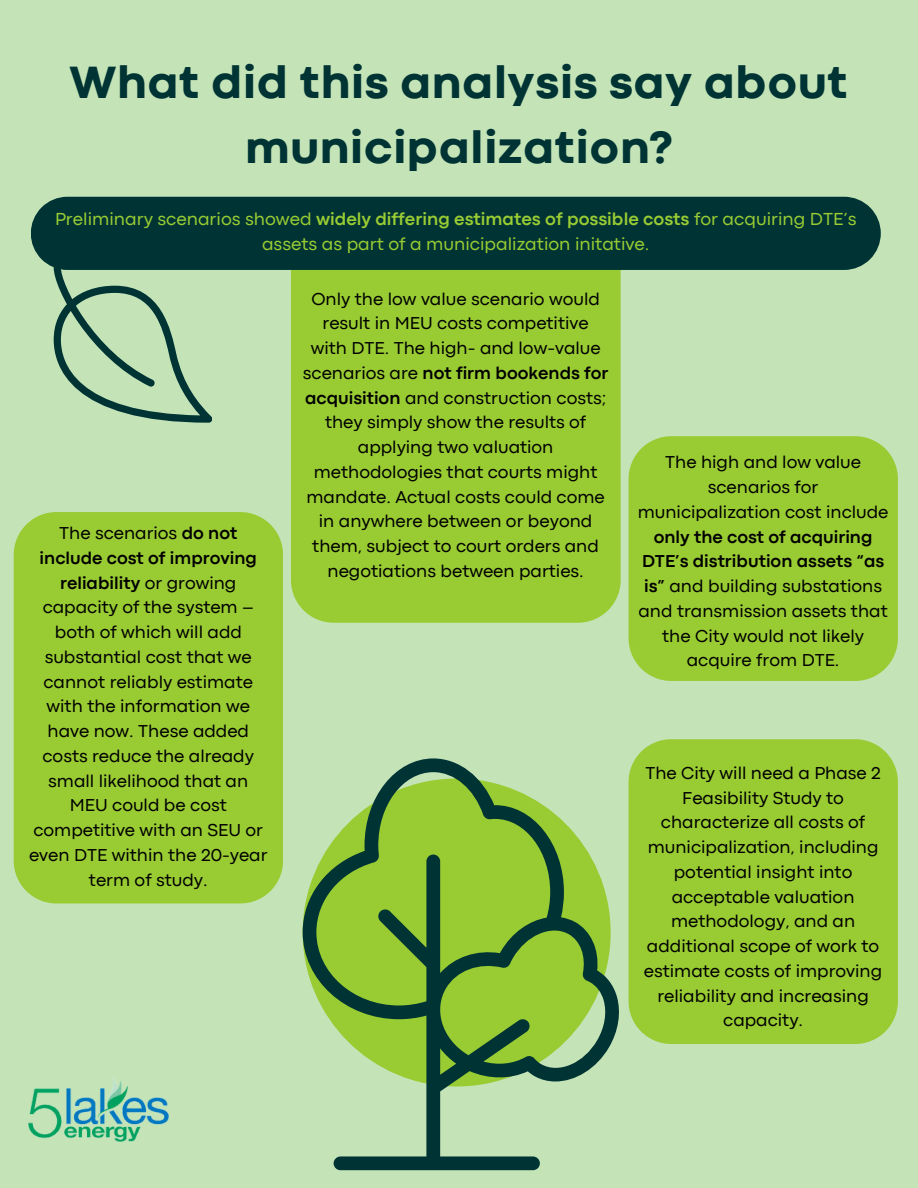
<style>
.page{position:relative;width:918px;height:1188px;background:#c4e4b8}
.page>*{position:absolute;margin:0;border:0;box-sizing:border-box;transform-origin:0 0}
.t1{font:800 46.65px/64.9px "Codec Cold";color:#033;text-align:center}
.t2{font:18.15px/24.8px "Codec Pro";color:#9c3;text-align:center}
.t3{font:18px/24.8px "Codec Pro";color:#000;text-align:center}
.s1{font-weight:700}
</style>
<div class="page">
<div style="left:291px;top:270px;width:330px;height:353px;background:#9c3"></div>
<div style="left:629px;top:436px;width:269px;height:245px;background:#9c3"></div>
<div style="left:629px;top:739px;width:269px;height:305px;background:#9c3"></div>
<div style="left:14px;top:512px;width:269px;height:391px;background:#9c3"></div>
<div style="left:31px;top:197px;width:850px;height:73px;background:#033"></div>
<svg style="left:54px;top:264px;width:158px;height:159px"></svg>
<svg style="left:303px;top:758px;width:316px;height:412px"></svg>
<img style="left:29px;top:1078px;width:139px;height:64px">
<p class="t1" style="left:69px;top:54px;width:780px">What did this analysis say about municipalization?</p>
<p class="t2" style="left:55px;top:208px;width:803px">Preliminary scenarios showed <span class="s1">widely differing estimates of possible costs</span> for acquiring DTE’s assets as part of a municipalization initative.</p>
<p class="t3" style="left:303px;top:288px;width:307px">Only the low value scenario would result in MEU costs competitive with DTE. The high- and low-value scenarios are <span class="s1">not firm bookends for acquisition</span> and construction costs; they simply show the results of applying two valuation methodologies that courts might mandate. Actual costs could come in anywhere between or beyond them, subject to court orders and negotiations between parties.</p>
<p class="t3" style="left:638px;top:451px;width:252px">The high and low value scenarios for municipalization cost include <span class="s1">only the cost of acquiring<br>DTE’s distribution assets “as is”</span> and building substations and transmission assets that the City would not likely acquire from DTE.</p>
<p class="t3" style="left:29px;top:522px;width:240px">The scenarios <span class="s1">do not include cost of improving reliability</span> or growing capacity of the system – both of which will add substantial cost that we cannot reliably estimate with the information we have now. These added costs reduce the already small likelihood that an<br>MEU could be cost competitive with an SEU or even DTE within the 20-year term of study.</p>
<p class="t3" style="left:644px;top:762px;width:240px">The City will need a Phase 2<br>Feasibility Study to characterize all costs of municipalization, including potential insight into acceptable valuation methodology, and an additional scope of work to estimate costs of improving reliability and increasing capacity.</p>
</div>
